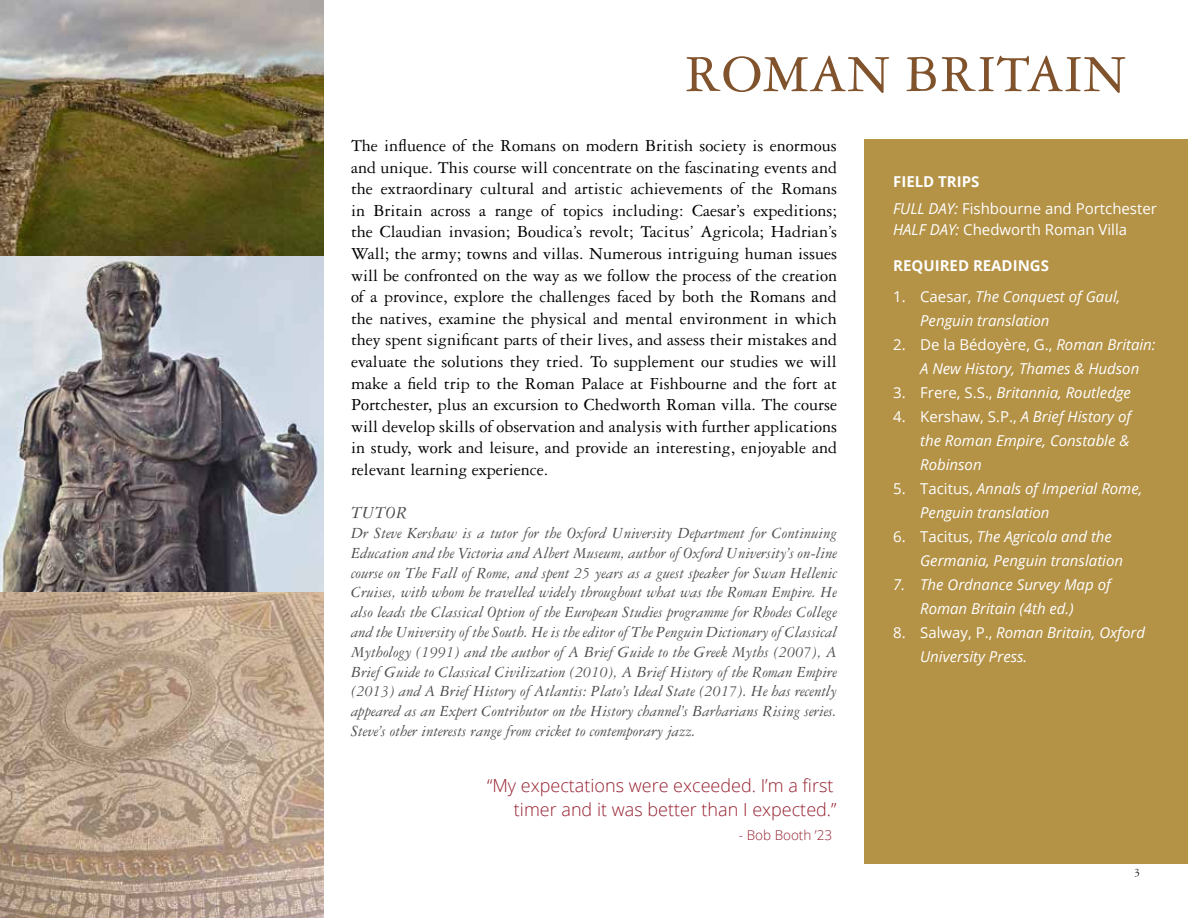
<style>
.page{position:relative;width:1188px;height:918px;background:#fff}
.page>*{position:absolute;margin:0;border:0;box-sizing:border-box;transform-origin:0 0}
.t1{font:55.5px "Garamond 3 LT Std";letter-spacing:.01em;color:#80532c}
.t2{font:18px/21.6px "Garamond 3 LT Std";color:#000;text-align:justify}
.t3{font:300 18px/24px "Open Sans";color:#962030;text-align:right}
.t4{font:italic 18px "Garamond 3 LT Std";color:#4d4d4f}
.t5{font:italic 16.5px/19.8px "Garamond 3 LT Std";color:#4d4d4f;text-align:justify}
.t6{font:italic 15px/24px "Open Sans";color:#fff}
.t7{font:15px/27.8px "Open Sans";color:#fff}
.t8{font:700 15px "Open Sans";color:#fff}
.t9{font:300 13.5px "Open Sans";color:#962030}
.t10{font:12px "Garamond 3 LT Std";color:#000}
.s1{color:#962031}
.s2{font-weight:700}
.s3{font-style:italic}
.s4{font-style:normal}
</style>
<div class="page">
<div style="left:864px;top:139px;width:324px;height:725px;background:#b49246"></div>
<img style="left:0;top:592px;width:324px;height:326px">
<img style="left:0;top:0;width:324px;height:592px">
<h1 class="t1" style="left:684px;top:44px;width:443px">ROMAN BRITAIN</h1>
<p class="t2" style="left:351px;top:135px;width:488px">The influence of the Romans on modern British society is enormous and unique. This course will concentrate on the fascinating events and the extraordinary cultural and artistic achievements of the Romans in Britain across a range of topics including: Caesar’s expeditions; the Claudian invasion; Boudica’s revolt; Tacitus’ Agricola; Hadrian’s Wall; the army; towns and villas. Numerous intriguing human issues will be confronted on the way as we follow the process of the creation of a province, explore the challenges faced by both the Romans and the natives, examine the physical and mental environment in which they spent significant parts of their lives, and assess their mistakes and evaluate the solutions they tried. To supplement our studies we will make a field trip to the Roman Palace at Fishbourne and the fort at Portchester, plus an excursion to Chedworth Roman villa. The course will develop skills of observation and analysis with further applications in study, work and leisure, and provide an interesting, enjoyable and relevant learning experience.</p>
<p class="t4" style="left:351px;top:503px;width:57px">TUTOR</p>
<p class="t5" style="left:351px;top:523px;width:488px">Dr Steve Kershaw is a tutor for the Oxford University Department for Continuing Education and the Victoria and Albert Museum, author of Oxford University’s on-line course on The Fall of Rome, and spent 25 years as a guest speaker for Swan Hellenic Cruises, with whom he travelled widely throughout what was the Roman Empire. He also leads the Classical Option of the European Studies programme for Rhodes College and the University of the South. He is the editor of The Penguin Dictionary of Classical Mythology (1991) and the author of A Brief Guide to the Greek Myths (2007), A Brief Guide to Classical Civilization (2010), A Brief History of the Roman Empire (2013) and A Brief History of Atlantis: Plato’s Ideal State (2017). He has recently appeared as an Expert Contributor on the History channel’s Barbarians Rising series.<br>Steve’s other interests range from cricket to contemporary jazz.</p>
<p class="t3" style="left:487px;top:773px;width:351px">“My expectations were exceeded. I’m a first timer and it was better than I expected.”</p>
<p class="t9" style="left:739px;top:826px;width:95px">- Bob Booth <span class="s1">’</span>23</p>
<p class="t7" style="left:893px;top:167px;width:265px"><span class="s2">FIELD TRIPS<br></span><span class="s3">FULL DAY:</span> Fishbourne and Portchester</p>
<p class="t7" style="left:893px;top:216px;width:236px"><span class="s3">HALF DAY:</span> Chedworth Roman Villa</p>
<p class="t8" style="left:893px;top:255px;width:157px">REQUIRED READINGS</p>
<p class="t6" style="left:920px;top:284px;width:202px;text-indent:-27px"><span class="s4">1. Caesar,</span> The Conquest of Gaul,<br>Penguin translation</p>
<p class="t6" style="left:920px;top:332px;width:237px;text-indent:-27px"><span class="s4">2. De la Bédoyère, G.,</span> Roman Britain:<br>A New History, Thames &amp; Hudson</p>
<p class="t6" style="left:893px;top:380px;width:239px"><span class="s4">3. Frere, S.S.,</span> Britannia, Routledge</p>
<p class="t6" style="left:920px;top:404px;width:213px;text-align:justify;text-indent:-27px"><span class="s4">4. Kershaw, S.P.,</span> A Brief History of the Roman Empire, Constable &amp; Robinson</p>
<p class="t6" style="left:920px;top:476px;width:224px;text-indent:-27px"><span class="s4">5. Tacitus,</span> Annals of Imperial Rome,<br>Penguin translation</p>
<p class="t6" style="left:920px;top:524px;width:204px;text-indent:-27px"><span class="s4">6. Tacitus,</span> The Agricola and the<br>Germania, Penguin translation</p>
<p class="t6" style="left:920px;top:572px;width:192px;text-indent:-27px">7. The Ordnance Survey Map of<br>Roman Britain (4th ed.)</p>
<p class="t6" style="left:920px;top:620px;width:226px;text-indent:-27px"><span class="s4">8. Salway, P.,</span> Roman Britain, Oxford<br>University Press.</p>
<p class="t10" style="left:1134px;top:866px;width:7px">3</p>
</div>
